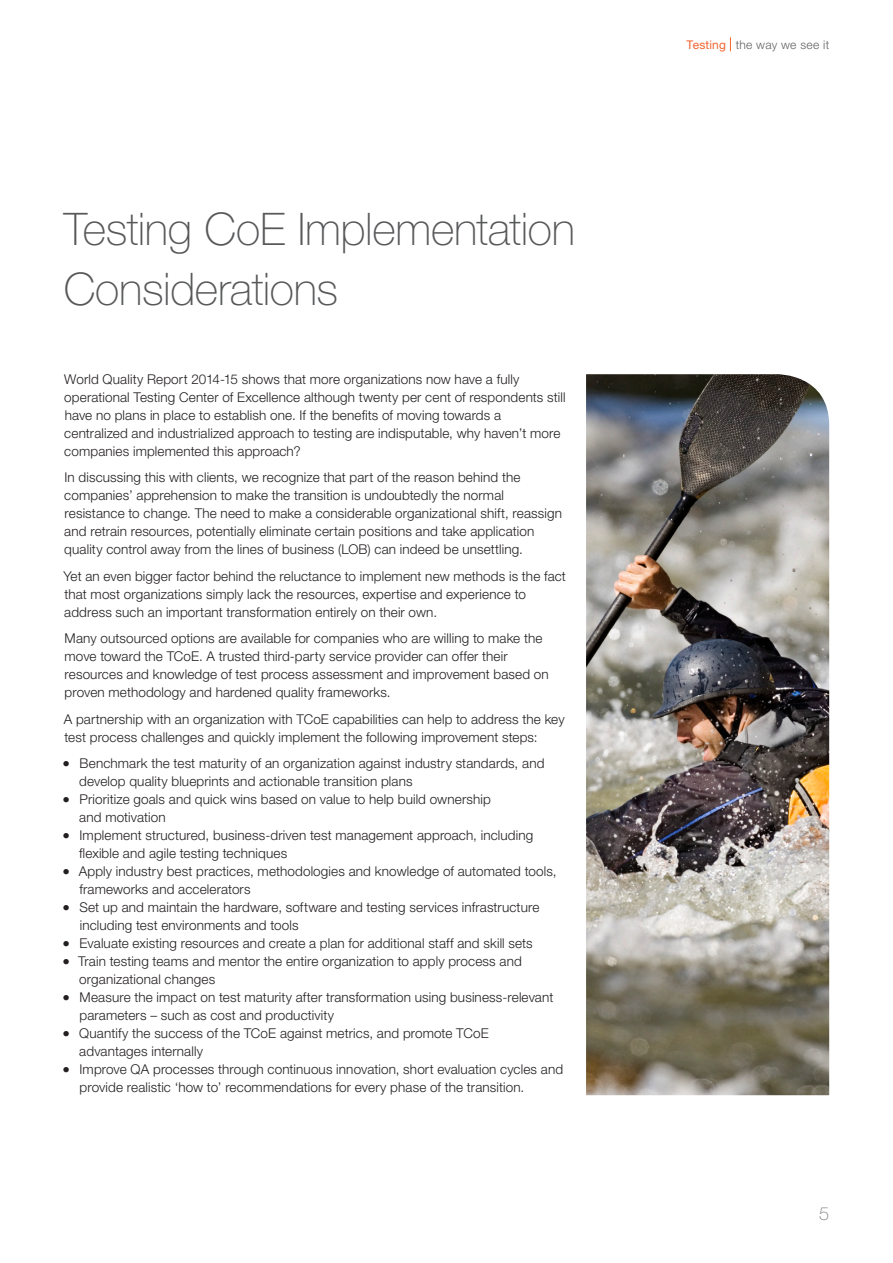
<style>
.page{position:relative;width:893px;height:1263px;background:#fff}
.page>*{position:absolute;margin:0;border:0;box-sizing:border-box;transform-origin:0 0}
.chapter-title1{font:100 45px/60px "Helvetica Neue LT Std";letter-spacing:-.01em;color:#57585a}
.t1{font:100 18px "Helvetica Neue LT Std";color:#76787b}
.text{font:300 13.5px/18px "Helvetica Neue LT Std";letter-spacing:.01em;color:#231f20}
.t2{font:300 12px "Helvetica Neue LT Std";letter-spacing:.02em;color:#636366}
.s1{font-weight:400;font-size:15px}
.s2{font-weight:400;color:#f2642f}
</style>
<div class="page">
<svg style="left:730px;top:37px;width:1px;height:14px"></svg>
<img style="left:586px;top:374px;width:243px;height:721px">
<p class="chapter-title1" style="left:64px;top:199px;width:513px">Testing CoE Implementation<br>Considerations</p>
<p class="text" style="left:64px;top:370px;width:503px">World Quality Report 2014-15 shows that more organizations now have a fully operational Testing Center of Excellence although twenty per cent of respondents still have no plans in place to establish one. If the benefits of moving towards a centralized and industrialized approach to testing are indisputable, why haven’t more companies implemented this approach?</p>
<p class="text" style="left:64px;top:468px;width:499px">In discussing this with clients, we recognize that part of the reason behind the companies’ apprehension to make the transition is undoubtedly the normal resistance to change. The need to make a considerable organizational shift, reassign and retrain resources, potentially eliminate certain positions and take application quality control away from the lines of business (LOB) can indeed be unsettling.</p>
<p class="text" style="left:63px;top:567px;width:504px">Yet an even bigger factor behind the reluctance to implement new methods is the fact that most organizations simply lack the resources, expertise and experience to address such an important transformation entirely on their own.</p>
<p class="text" style="left:65px;top:629px;width:486px">Many outsourced options are available for companies who are willing to make the move toward the TCoE. A trusted third-party service provider can offer their resources and knowledge of test process assessment and improvement based on proven methodology and hardened quality frameworks.</p>
<p class="text" style="left:64px;top:710px;width:502px">A partnership with an organization with TCoE capabilities can help to address the key test process challenges and quickly implement the following improvement steps:</p>
<p class="text" style="left:79px;top:754px;width:467px;text-indent:-17px"><span class="s1">•</span> Benchmark the test maturity of an organization against industry standards, and develop quality blueprints and actionable transition plans</p>
<p class="text" style="left:79px;top:790px;width:413px;text-indent:-17px"><span class="s1">•</span> Prioritize goals and quick wins based on value to help build ownership and motivation</p>
<p class="text" style="left:79px;top:826px;width:456px;text-indent:-17px"><span class="s1">•</span> Implement structured, business-driven test management approach, including flexible and agile testing techniques</p>
<p class="text" style="left:79px;top:862px;width:479px;text-indent:-17px"><span class="s1">•</span> Apply industry best practices, methodologies and knowledge of automated tools, frameworks and accelerators</p>
<p class="text" style="left:80px;top:898px;width:461px;text-indent:-17px"><span class="s1">•</span> Set up and maintain the hardware, software and testing services infrastructure including test environments and tools</p>
<p class="text" style="left:62px;top:934px;width:472px"><span class="s1">•</span> Evaluate existing resources and create a plan for additional staff and skill sets</p>
<p class="text" style="left:79px;top:952px;width:444px;text-indent:-17px"><span class="s1">•</span> Train testing teams and mentor the entire organization to apply process and organizational changes</p>
<p class="text" style="left:80px;top:988px;width:475px;text-indent:-17px"><span class="s1">•</span> Measure the impact on test maturity after transformation using business-relevant parameters – such as cost and productivity</p>
<p class="text" style="left:79px;top:1024px;width:411px;text-indent:-17px"><span class="s1">•</span> Quantify the success of the TCoE against metrics, and promote TCoE advantages internally</p>
<p class="text" style="left:80px;top:1060px;width:485px;text-indent:-17px"><span class="s1">•</span> Improve QA processes through continuous innovation, short evaluation cycles and provide realistic ‘how to’ recommendations for every phase of the transition.</p>
<p class="t2" style="left:687px;top:37px;width:144px"><span class="s2">Testing</span> the way we see it</p>
<h2 class="t1" style="left:819px;top:1204px;width:12px">5</h2>
</div>
